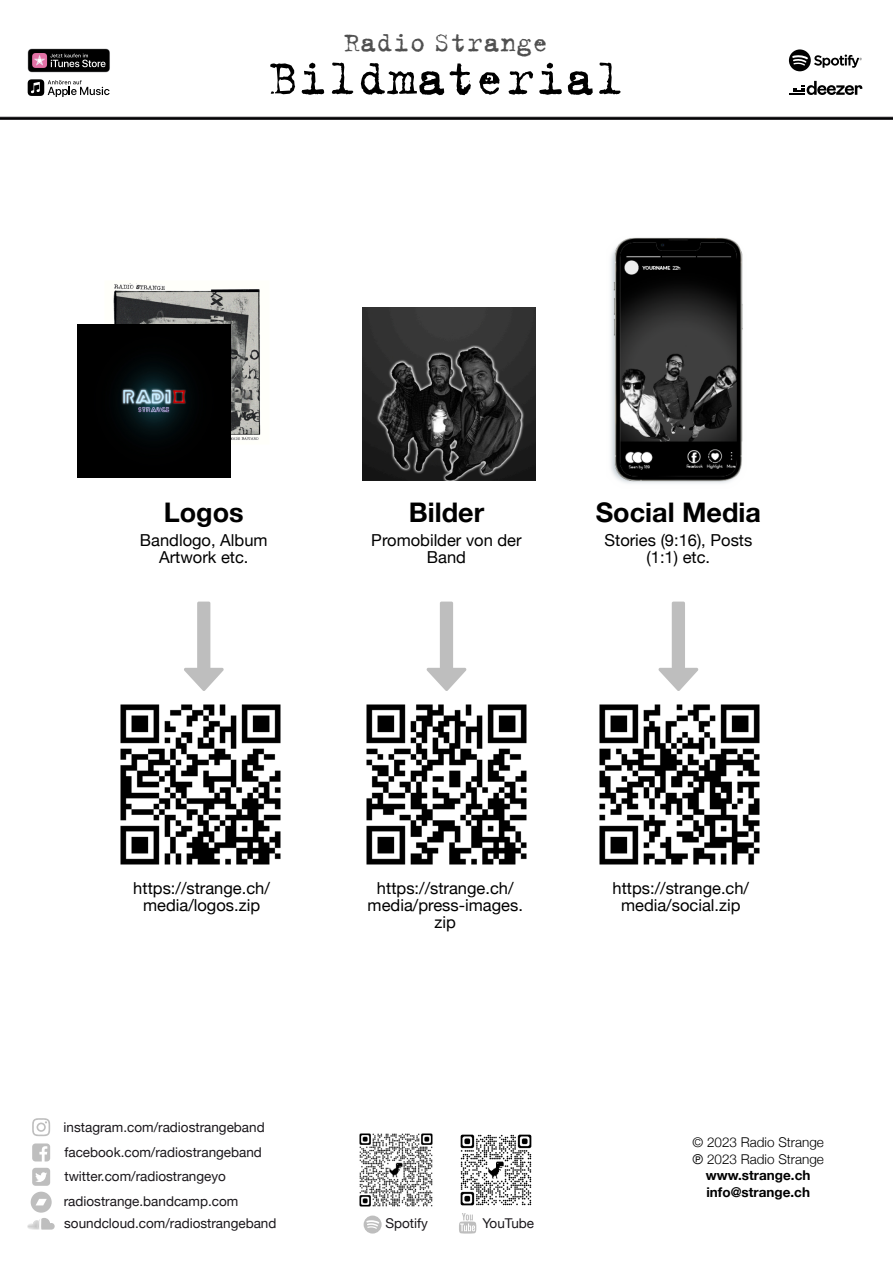
<style>
.page{position:relative;width:893px;height:1263px;background:#fff}
.page>*{position:absolute;margin:0;border:0;box-sizing:border-box;transform-origin:0 0}
.t1{font:54px "Trixie Text";color:#000}
.t2{font:30px "Trixie Text";color:#505050}
.t3{font:700 27px "Helvetica Neue";color:#000}
.t4{font:16.5px/17px "Helvetica Neue";color:#000;text-align:center}
.t5{font:13.5px/24px "Helvetica Neue";color:#1a171b}
.t6{font:300 13.5px/16.5px "Helvetica Neue";color:#000}
.t7{font:700 13.5px/16.5px "Helvetica Neue";color:#000}
</style>
<div class="page">
<svg style="left:0;top:117px;width:893px;height:2px;background:#131214"></svg>
<svg style="left:28px;top:49px;width:82px;height:23px;background:#372d32"></svg>
<svg style="left:28px;top:79px;width:81px;height:18px"></svg>
<svg style="left:789px;top:49px;width:73px;height:22px"></svg>
<svg style="left:790px;top:81px;width:72px;height:14px"></svg>
<svg style="left:32px;top:1118px;width:18px;height:18px"></svg>
<svg style="left:32px;top:1143px;width:18px;height:18px"></svg>
<svg style="left:364px;top:1215px;width:18px;height:18px"></svg>
<img style="left:359px;top:1133px;width:74px;height:74px">
<svg style="left:32px;top:1168px;width:18px;height:18px"></svg>
<img style="left:113px;top:283px;width:148px;height:157px">
<img style="left:77px;top:324px;width:154px;height:154px">
<svg style="left:28px;top:1192px;width:27px;height:37px"></svg>
<svg style="left:459px;top:1213px;width:17px;height:20px"></svg>
<img style="left:460px;top:1134px;width:72px;height:72px">
<img style="left:363px;top:308px;width:172px;height:172px">
<img style="left:610px;top:237px;width:133px;height:246px">
<svg style="left:184px;top:602px;width:40px;height:89px"></svg>
<svg style="left:426px;top:602px;width:40px;height:89px"></svg>
<svg style="left:658px;top:602px;width:40px;height:89px"></svg>
<img style="left:366px;top:704px;width:161px;height:161px">
<img style="left:120px;top:704px;width:161px;height:161px">
<img style="left:599px;top:704px;width:161px;height:161px">
<h2 class="t2" style="left:344px;top:24px;width:207px">Radio Strange</h2>
<h1 class="t1" style="left:268px;top:43px;width:358px">Bildmaterial</h1>
<h3 class="t3" style="left:164px;top:496px;width:82px">Logos</h3>
<p class="t4" style="left:140px;top:532px;width:129px">Bandlogo, Album<br>Artwork etc.</p>
<h3 class="t3" style="left:409px;top:496px;width:77px">Bilder</h3>
<p class="t4" style="left:371px;top:532px;width:152px">Promobilder von der<br>Band</p>
<h3 class="t3" style="left:596px;top:496px;width:167px">Social Media</h3>
<p class="t4" style="left:604px;top:532px;width:149px">Stories (9:16), Posts (1:1) etc.</p>
<p class="t4" style="left:133px;top:880px;width:138px">https://strange.ch/ media/logos.zip</p>
<p class="t4" style="left:612px;top:880px;width:138px">https://strange.ch/ media/social.zip</p>
<p class="t4" style="left:368px;top:880px;width:157px">https://strange.ch/ media/press-images. zip</p>
<p class="t5" style="left:64px;top:1115px;width:203px">instagram.com/radiostrangeband</p>
<p class="t5" style="left:64px;top:1140px;width:199px">facebook.com/radiostrangeband twitter.com/radiostrangeyo</p>
<p class="t5" style="left:64px;top:1188px;width:176px">radiostrange.bandcamp.com</p>
<p class="t5" style="left:64px;top:1211px;width:214px">soundcloud.com/radiostrangeband</p>
<p class="t5" style="left:385px;top:1211px;width:44px">Spotify</p>
<p class="t5" style="left:482px;top:1211px;width:53px">YouTube</p>
<p class="t6" style="left:692px;top:1134px;width:133px">© 2023 Radio Strange ℗ 2023 Radio Strange</p>
<p class="t7" style="left:706px;top:1167px;width:106px">www.strange.ch info@strange.ch</p>
</div>
